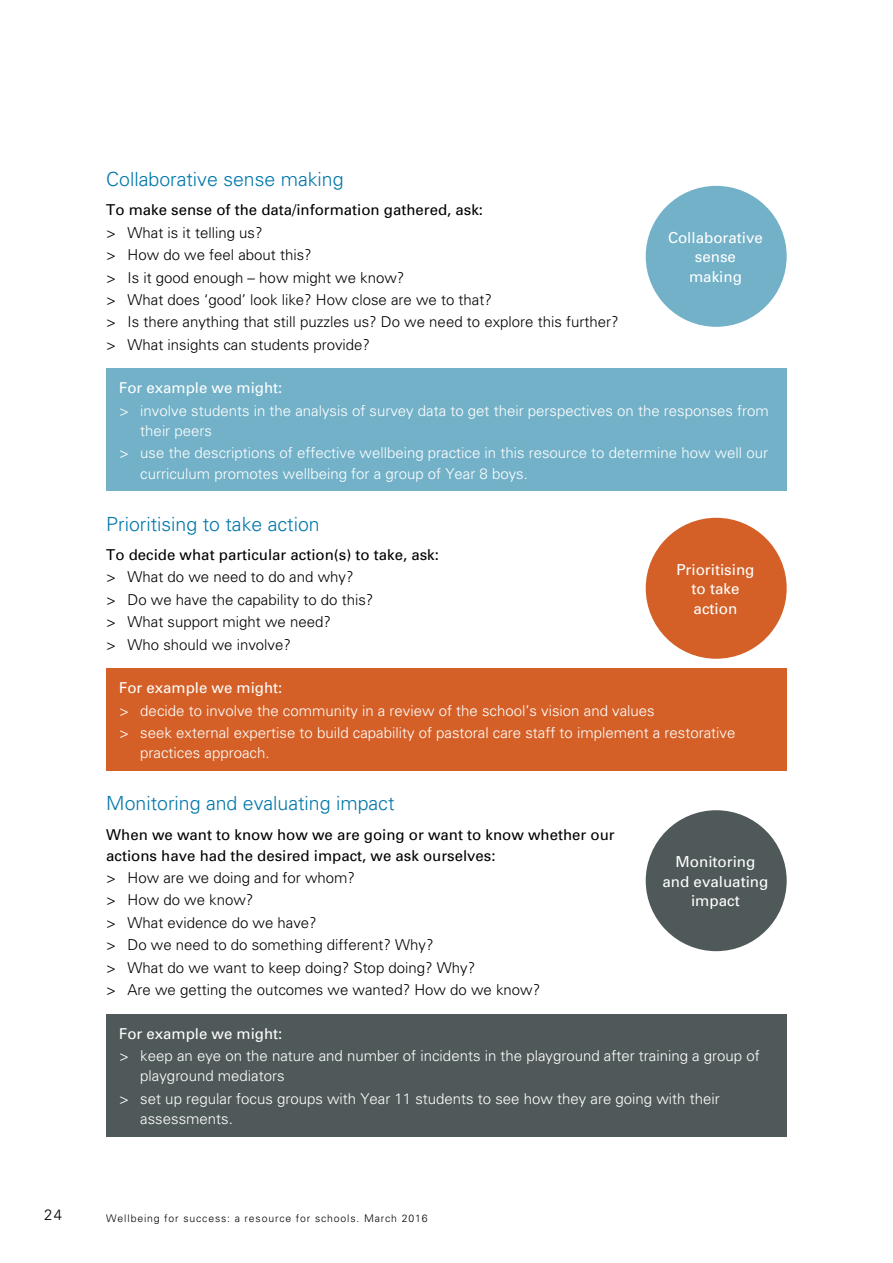
<style>
.page{position:relative;width:893px;height:1263px;background:#fff}
.page>*{position:absolute;margin:0;border:0;box-sizing:border-box;transform-origin:0 0}
.t1{font:300 19.5px "Univers Maori";color:#07a}
.t2{font:15.15px/19.6px "Univers Maori";color:#fff;text-align:center}
.t3{font:300 15px/20.2px "Univers Maori";color:#fff}
.t4{font:300 15px/22.4px "Univers Maori";color:#000}
.t5{font:15px/21px "Univers Maori";color:#000}
.t6{font:15px "Univers Maori";color:#fff}
.t7{font:300 10.5px "Univers Maori";letter-spacing:.08em;color:#000}
</style>
<div class="page">
<div style="left:106px;top:368px;width:681px;height:123px;background:#72b1c8"></div>
<div style="left:106px;top:668px;width:681px;height:103px;background:#d46027"></div>
<div style="left:106px;top:1014px;width:681px;height:122px;background:#505959"></div>
<div style="left:646px;top:186px;width:141px;height:141px;background:#72b1c8;border-radius:50%"></div>
<div style="left:646px;top:518px;width:141px;height:141px;background:#d46027;border-radius:50%"></div>
<div style="left:646px;top:810px;width:141px;height:141px;background:#505959;border-radius:50%"></div>
<h1 class="t1" style="left:106px;top:167px;width:239px">Collaborative sense making</h1>
<p class="t5" style="left:106px;top:199px;width:378px">To make sense of the data/information gathered, ask:</p>
<p class="t4" style="left:106px;top:221px;width:514px">&gt; What is it telling us?<br>&gt; How do we feel about this?<br>&gt; Is it good enough – how might we know?<br>&gt; What does ‘good’ look like? How close are we to that?<br>&gt; Is there anything that still puzzles us? Do we need to explore this further? &gt; What insights can students provide?</p>
<p class="t6" style="left:119px;top:379px;width:165px">For example we might:</p>
<p class="t3" style="left:140px;top:400px;width:630px;text-indent:-21px">&gt; involve students in the analysis of survey data to get their perspectives on the responses from their peers</p>
<p class="t3" style="left:140px;top:442px;width:629px;text-indent:-21px">&gt; use the descriptions of effective wellbeing practice in this resource to determine how well our curriculum promotes wellbeing for a group of Year 8 boys.</p>
<h1 class="t1" style="left:106px;top:512px;width:215px">Prioritising to take action</h1>
<p class="t5" style="left:106px;top:544px;width:334px">To decide what particular action(s) to take, ask:</p>
<p class="t4" style="left:106px;top:565px;width:269px">&gt; What do we need to do and why?<br>&gt; Do we have the capability to do this? &gt; What support might we need?<br>&gt; Who should we involve?</p>
<p class="t6" style="left:119px;top:678px;width:165px">For example we might:</p>
<p class="t3" style="left:119px;top:699px;width:618px;line-height:22.4px">&gt; decide to involve the community in a review of the school’s vision and values<br>&gt; seek external expertise to build capability of pastoral care staff to implement a restorative</p>
<p class="t3" style="left:140px;top:742px;width:131px">practices approach.</p>
<h1 class="t1" style="left:106px;top:791px;width:290px">Monitoring and evaluating impact</h1>
<p class="t5" style="left:106px;top:824px;width:510px">When we want to know how we are going or want to know whether our actions have had the desired impact, we ask ourselves:</p>
<p class="t4" style="left:106px;top:866px;width:435px">&gt; How are we doing and for whom?<br>&gt; How do we know?<br>&gt; What evidence do we have?<br>&gt; Do we need to do something different? Why?<br>&gt; What do we want to keep doing? Stop doing? Why?<br>&gt; Are we getting the outcomes we wanted? How do we know?</p>
<p class="t6" style="left:119px;top:1024px;width:165px">For example we might:</p>
<p class="t3" style="left:140px;top:1045px;width:621px;text-indent:-21px">&gt; keep an eye on the nature and number of incidents in the playground after training a group of playground mediators</p>
<p class="t3" style="left:140px;top:1088px;width:581px;text-indent:-21px">&gt; set up regular focus groups with Year 11 students to see how they are going with their assessments.</p>
<p class="t2" style="left:668px;top:227px;width:96px">Collaborative sense making</p>
<p class="t2" style="left:676px;top:559px;width:80px">Prioritising to take action</p>
<p class="t2" style="left:662px;top:852px;width:107px">Monitoring and evaluating impact</p>
<p class="t4" style="left:44px;top:1203px;width:19px">24</p>
<p class="t7" style="left:106px;top:1211px;width:323px">Wellbeing for success: a resource for schools. March 2016</p>
</div>
